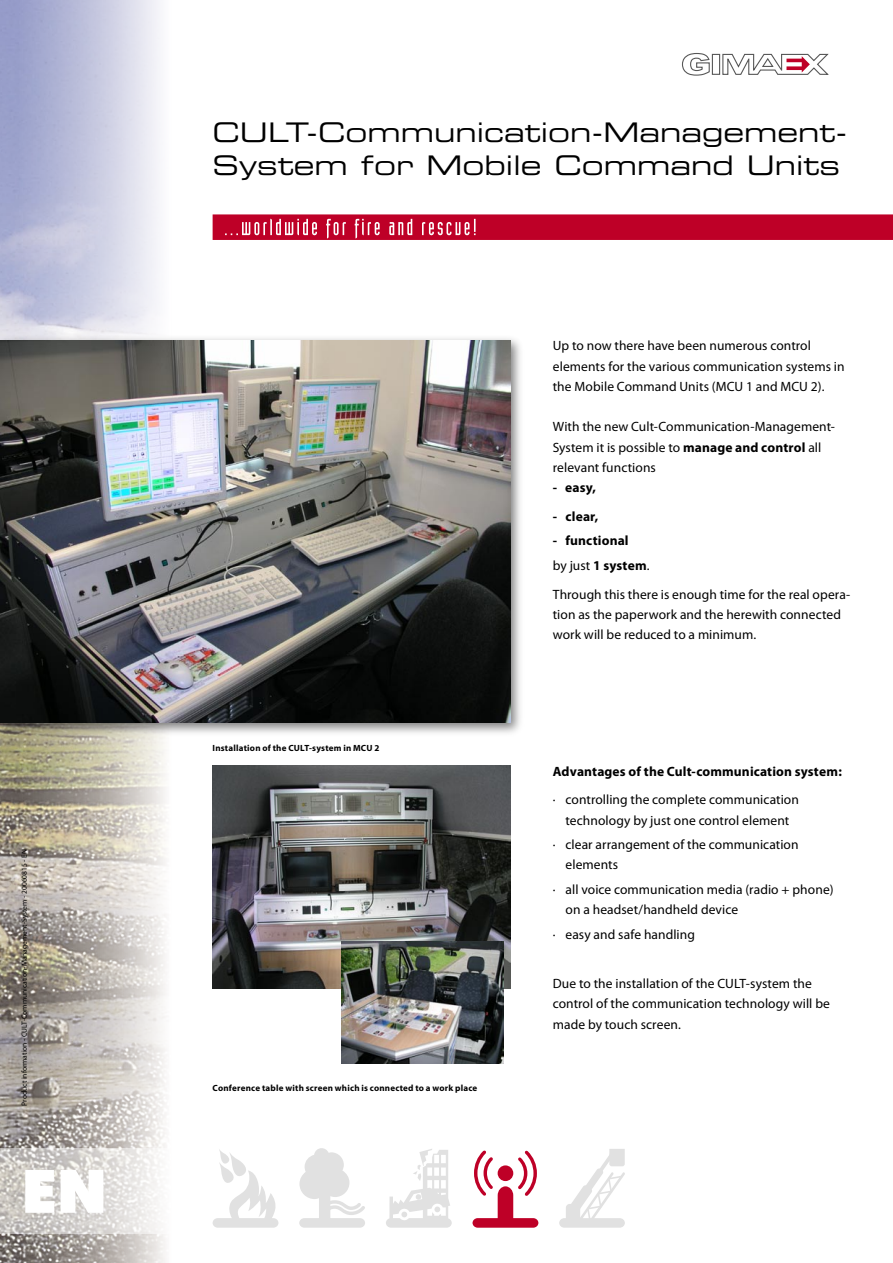
<style>
.page{position:relative;width:893px;height:1263px;background:#fff}
.page>*{position:absolute;margin:0;border:0;box-sizing:border-box;transform-origin:0 0}
.t1{font:900 60px "Futura BT";color:#fff}
.Headline{font:27px/33px "Eurostile LT Std Ex 2";color:#000}
.Fliesstext{font:13.5px/20.2px "Myriad Pro";letter-spacing:.005em;color:#000}
.Aufzählung{font:13.5px/20.2px "Myriad Pro";letter-spacing:.005em;color:#000}
.Fliesstext-2{font:700 13.5px "Myriad Pro";letter-spacing:.01em;color:#000}
.Aufzählung-2{font:700 13.5px "Myriad Pro";letter-spacing:.01em;color:#000}
.Bildunterschriften{font:700 9px "Myriad Pro";letter-spacing:.02em;color:#000}
.t2{font:7.5px "Myriad Pro";color:#000}
.s1{font-weight:700}
</style>
<div class="page">
<svg style="left:0;top:0;width:166px;height:1263px;background:#c1bfc4"></svg>
<div style="left:213px;top:214px;width:680px;height:26px;background:#be0027"></div>
<svg style="left:225px;top:219px;width:92px;height:16px"></svg>
<svg style="left:326px;top:219px;width:20px;height:19px"></svg>
<svg style="left:355px;top:219px;width:25px;height:19px"></svg>
<svg style="left:389px;top:219px;width:23px;height:16px"></svg>
<svg style="left:422px;top:219px;width:54px;height:16px"></svg>
<svg style="left:0;top:1148px;width:166px;height:85px"></svg>
<svg style="left:213px;top:1149px;width:65px;height:79px"></svg>
<svg style="left:473px;top:1150px;width:65px;height:78px"></svg>
<svg style="left:386px;top:1149px;width:66px;height:79px"></svg>
<svg style="left:299px;top:1148px;width:66px;height:80px"></svg>
<svg style="left:559px;top:1149px;width:66px;height:79px"></svg>
<svg style="left:722px;top:53px;width:107px;height:21px"></svg>
<div style="left:712px;top:54px;width:8px;height:21px;border:1px solid #565656"></div>
<svg style="left:682px;top:53px;width:28px;height:23px"></svg>
<div style="left:0;top:334px;width:525px;height:404px;background:#000;opacity:.5"></div>
<img style="left:0;top:340px;width:510px;height:383px">
<img style="left:213px;top:765px;width:297px;height:224px">
<img style="left:341px;top:942px;width:162px;height:121px">
<p class="t2" style="left:20px;top:1105px;width:258px;rotate:-90deg">Product information - CULT-Communication-Management-System - 20060815 - EN</p>
<p class="t1" style="left:21px;top:1155px;width:87px">EN</p>
<p class="Headline" style="left:213px;top:115px;width:636px">CULT-Communication-Management-<br>System for Mobile Command Units</p>
<p class="Bildunterschriften" style="left:213px;top:743px;width:168px">Installation of the CULT-system in MCU 2</p>
<p class="Bildunterschriften" style="left:213px;top:1083px;width:266px">Conference table with screen which is connected to a work place</p>
<p class="Fliesstext" style="left:553px;top:336px;width:293px">Up to now there have been numerous control elements for the various communication systems in the Mobile Command Units (MCU 1 and MCU 2).</p>
<p class="Fliesstext" style="left:553px;top:417px;width:284px">With the new Cult-Communication-Management-<br>System it is possible to <span class="s1">manage and control</span> all relevant functions</p>
<p class="Fliesstext-2" style="left:553px;top:480px;width:45px">- easy,</p>
<p class="Aufzählung-2" style="left:553px;top:509px;width:47px">- clear,</p>
<p class="Aufzählung-2" style="left:553px;top:533px;width:77px">- functional</p>
<p class="Fliesstext" style="left:553px;top:555px;width:98px">by just <span class="s1">1 system</span>.</p>
<p class="Fliesstext" style="left:553px;top:584px;width:299px">Through this there is enough time for the real opera&shy;tion as the paperwork and the herewith connected work will be reduced to a minimum.</p>
<p class="Fliesstext-2" style="left:553px;top:763px;width:291px">Advantages of the Cult-communication system:</p>
<p class="Aufzählung" style="left:553px;top:790px;width:248px;text-align:center">· controlling the complete communication technology by just one control element</p>
<p class="Aufzählung" style="left:566px;top:835px;width:235px;text-indent:-13px">· clear arrangement of the communication elements</p>
<p class="Aufzählung" style="left:566px;top:879px;width:270px;text-indent:-13px">· all voice communication media (radio + phone) on a headset/handheld device</p>
<p class="Aufzählung" style="left:553px;top:924px;width:144px">· easy and safe handling</p>
<p class="Fliesstext" style="left:553px;top:974px;width:279px">Due to the installation of the CULT-system the control of the communication technology will be made by touch screen.</p>
</div>
